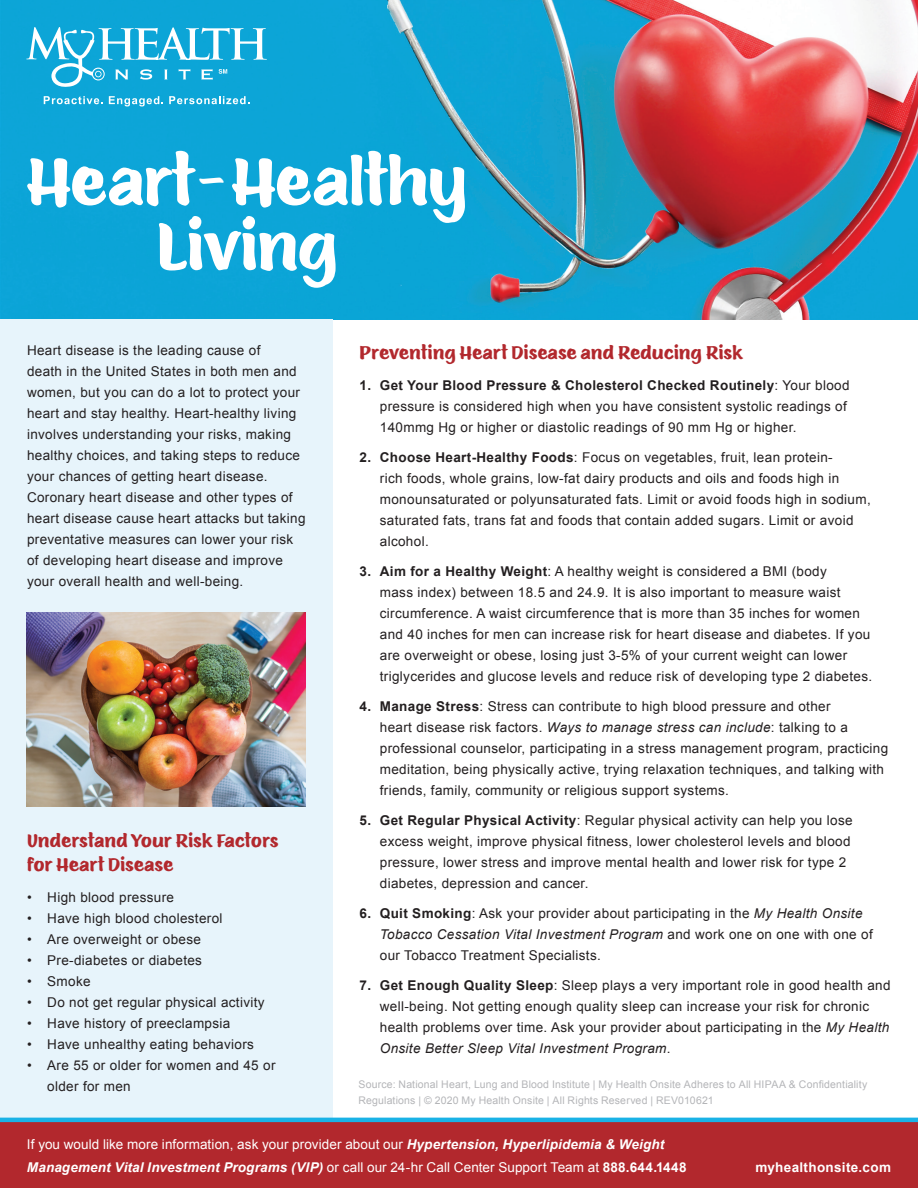
<style>
.page{position:relative;width:918px;height:1188px;background:#fff}
.page>*{position:absolute;margin:0;border:0;box-sizing:border-box;transform-origin:0 0}
.t1{font:64.8px/64.8px "Eds Market";color:#fff;text-align:center}
.t2{font:18px/24px "Eds Market";letter-spacing:.025em;color:#b2282d}
.t3{font:13.5px/21px "Arial";letter-spacing:.025em;color:#231f20}
.t4{font:13.5px/22.5px "Arial";letter-spacing:.005em;color:#fff}
.t5{font:700 13.5px "Arial";letter-spacing:.025em;color:#fff}
.t6{font:10.5px/16.5px "Arial";letter-spacing:.015em;color:#b4b5b8}
.s1{font-size:44.4px}
.s2{font-weight:700}
.s3{font-style:italic}
.s4{font-weight:700;font-style:italic}
</style>
<div class="page">
<img style="left:0;top:0;width:918px;height:319px">
<svg style="left:44px;top:96px;width:59px;height:8px"></svg>
<svg style="left:109px;top:96px;width:54px;height:10px"></svg>
<svg style="left:169px;top:96px;width:80px;height:8px"></svg>
<svg style="left:26px;top:27px;width:241px;height:62px"></svg>
<div style="left:0;top:319px;width:333px;height:799px;background:#e7f4fb"></div>
<img style="left:26px;top:613px;width:280px;height:193px">
<div style="left:0;top:1122px;width:918px;height:66px;background:#b2282d"></div>
<hr style="left:0;top:1118px;width:918px;height:4px;background:#1ab2e6">
<h1 class="t1" style="left:27px;top:151px;width:442px">Heart<span class="s1">-</span> Healthy<br>Living</h1>
<p class="t3" style="left:27px;top:340px;width:280px">Heart disease is the leading cause of<br>death in the United States in both men and women, but you can do a lot to protect your heart and stay healthy. Heart-healthy living involves understanding your risks, making healthy choices, and taking steps to reduce your chances of getting heart disease.<br>Coronary heart disease and other types of heart disease cause heart attacks but taking preventative measures can lower your risk of developing heart disease and improve your overall health and well-being.</p>
<h2 class="t2" style="left:27px;top:829px;width:253px">Understand Your Risk Factors for Heart Disease</h2>
<p class="t3" style="left:27px;top:887px;width:149px">• High blood pressure</p>
<p class="t3" style="left:27px;top:908px;width:197px">• Have high blood cholesterol</p>
<p class="t3" style="left:27px;top:929px;width:175px">• Are overweight or obese</p>
<p class="t3" style="left:27px;top:950px;width:177px">• Pre-diabetes or diabetes</p>
<p class="t3" style="left:27px;top:971px;width:65px">• Smoke</p>
<p class="t3" style="left:27px;top:992px;width:239px">• Do not get regular physical activity</p>
<p class="t3" style="left:27px;top:1013px;width:205px">• Have history of preeclampsia</p>
<p class="t3" style="left:27px;top:1034px;width:228px">• Have unhealthy eating behaviors</p>
<p class="t3" style="left:47px;top:1055px;width:230px;text-indent:-20px">• Are 55 or older for women and 45 or older for men</p>
<h2 class="t2" style="left:360px;top:341px;width:385px">Preventing Heart Disease and Reducing Risk</h2>
<p class="t3" style="left:380px;top:375px;width:471px;text-indent:-20px"><span class="s2">1. Get Your Blood Pressure &amp; Cholesterol Checked Routinely</span>: Your blood pressure is considered high when you have consistent systolic readings of<br>140mmg Hg or higher or diastolic readings of 90 mm Hg or higher.</p>
<p class="t3" style="left:380px;top:447px;width:492px;text-indent:-20px"><span class="s2">2. Choose Heart-Healthy Foods</span>: Focus on vegetables, fruit, lean protein-<br>rich foods, whole grains, low-fat dairy products and oils and foods high in monounsaturated or polyunsaturated fats. Limit or avoid foods high in sodium, saturated fats, trans fat and foods that contain added sugars. Limit or avoid alcohol.</p>
<p class="t3" style="left:380px;top:561px;width:494px;text-indent:-20px"><span class="s2">3. Aim for a Healthy Weight</span>: A healthy weight is considered a BMI (body<br>mass index) between 18.5 and 24.9. It is also important to measure waist circumference. A waist circumference that is more than 35 inches for women and 40 inches for men can increase risk for heart disease and diabetes. If you are overweight or obese, losing just 3-5% of your current weight can lower triglycerides and glucose levels and reduce risk of developing type 2 diabetes.</p>
<p class="t3" style="left:380px;top:696px;width:510px;text-indent:-20px"><span class="s2">4. Manage Stress</span>: Stress can contribute to high blood pressure and other<br>heart disease risk factors. <span class="s3">Ways to manage stress can include</span>: talking to a professional counselor, participating in a stress management program, practicing meditation, being physically active, trying relaxation techniques, and talking with friends, family, community or religious support systems.</p>
<p class="t3" style="left:380px;top:810px;width:474px;text-indent:-20px"><span class="s2">5. Get Regular Physical Activity</span>: Regular physical activity can help you lose excess weight, improve physical fitness, lower cholesterol levels and blood pressure, lower stress and improve mental health and lower risk for type 2 diabetes, depression and cancer.</p>
<p class="t3" style="left:380px;top:903px;width:494px;text-indent:-20px"><span class="s2">6. Quit Smoking</span>: Ask your provider about participating in the <span class="s3">My Health Onsite<br>Tobacco Cessation Vital Investment Program</span> and work one on one with one of our Tobacco Treatment Specialists.</p>
<p class="t3" style="left:380px;top:975px;width:512px;text-indent:-20px"><span class="s2">7. Get Enough Quality Sleep</span>: Sleep plays a very important role in good health and well-being. Not getting enough quality sleep can increase your risk for chronic health problems over time. Ask your provider about participating in the <span class="s3">My Health Onsite Better Sleep Vital Investment Program</span>.</p>
<p class="t6" style="left:359px;top:1076px;width:510px">Source: National Heart, Lung and Blood Institute | My Health Onsite Adheres to All HIPAA &amp; Confidentiality<br>Regulations | © 2020 My Health Onsite | All Rights Reserved | REV010621</p>
<p class="t4" style="left:27px;top:1133px;width:661px">If you would like more information, ask your provider about our <span class="s4">Hypertension, Hyperlipidemia &amp; Weight<br>Management Vital Investment Programs (VIP)</span> or call our 24-hr Call Center Support Team at <span class="s2">888.644.1448</span></p>
<p class="t5" style="left:755px;top:1159px;width:137px">myhealthonsite.com</p>
</div>
